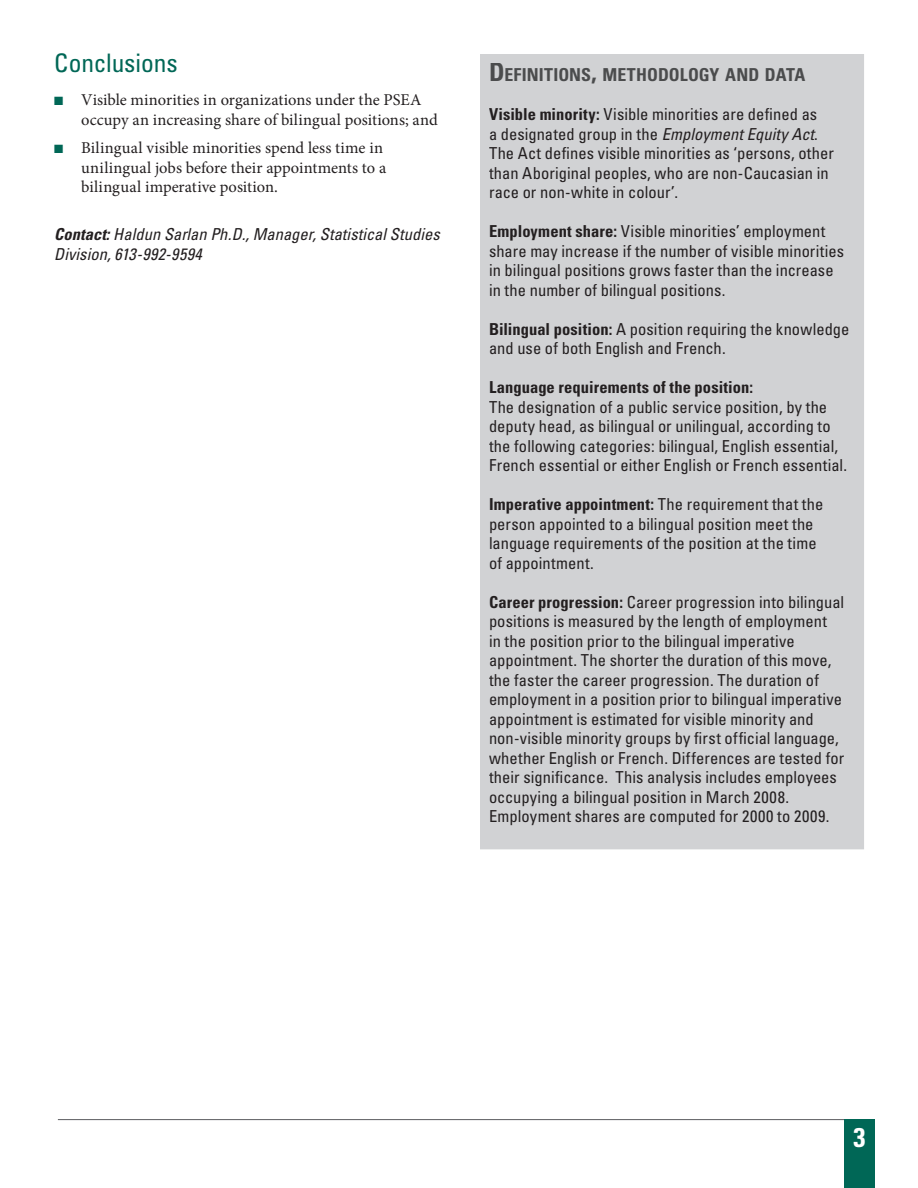
<style>
.page{position:relative;width:918px;height:1188px;background:#fff}
.page>*{position:absolute;margin:0;border:0;box-sizing:border-box;transform-origin:0 0}
.t1{font:700 condensed 27px "Univers LT Std";color:#fff}
.Sub-title{font:condensed 25.5px "Univers LT Std";letter-spacing:-.005em;color:#006756}
.Body_text{font:700 condensed 17.85px "Univers LT Std";color:#4b4c4d}
.Body_text-2{font:condensed 16.5px/19.5px "Univers LT Std";letter-spacing:.005em;color:#231f20}
.Bullet_indent__text{font:16.5px/19.5px "Minion Pro";color:#231f20}
.Body_text-3{font:italic condensed 16.5px/19.5px "Univers LT Std";letter-spacing:.005em;color:#231f20}
.s1{color:#006756}
.s2{font-weight:700}
.s3{font-size:25.5px}
.s4{font-style:italic}
</style>
<div class="page">
<hr style="left:58px;top:1119px;width:801px;height:1px;background:#6c6d70">
<div style="left:844px;top:1119px;width:30px;height:69px;background:#006756"></div>
<div style="left:484px;top:58px;width:376px;height:787px;background:#d1d2d4"></div>
<div style="left:480px;top:54px;width:384px;height:795px;border:9px solid #d1d2d4"></div>
<p class="Sub-title" style="left:54px;top:47px;width:125px">Conclusions</p>
<p class="Bullet_indent__text" style="left:81px;top:91px;width:358px;text-indent:-27px"><span class="s1">■</span> Visible minorities in organizations under the PSEA occupy an increasing share of bilingual positions; and</p>
<p class="Bullet_indent__text" style="left:81px;top:139px;width:307px;text-indent:-27px"><span class="s1">■</span> Bilingual visible minorities spend less time in unilingual jobs before their appointments to a bilingual imperative position.</p>
<p class="Body_text-3" style="left:54px;top:225px;width:387px"><span class="s2">Contact:</span> Haldun Sarlan Ph.D., Manager, Statistical Studies<br>Division, 613-992-9594</p>
<p class="Body_text" style="left:489px;top:64px;width:318px"><span class="s3">D</span>EFINITIONS<span class="s3">,</span> METHODOLOGY AND DATA</p>
<p class="Body_text-2" style="left:489px;top:105px;width:346px"><span class="s2">Visible minority:</span> Visible minorities are defined as<br>a designated group in the <span class="s4">Employment Equity Act</span>.<br>The Act defines visible minorities as ‘persons, other than Aboriginal peoples, who are non-Caucasian in race or non-white in colour’.</p>
<p class="Body_text-2" style="left:489px;top:222px;width:357px"><span class="s2">Employment share:</span> Visible minorities’ employment share may increase if the number of visible minorities in bilingual positions grows faster than the increase in the number of bilingual positions.</p>
<p class="Body_text-2" style="left:489px;top:319px;width:362px"><span class="s2">Bilingual position:</span> A position requiring the knowledge and use of both English and French.</p>
<p class="Body_text-2" style="left:489px;top:378px;width:360px"><span class="s2">Language requirements of the position:<br></span>The designation of a public service position, by the deputy head, as bilingual or unilingual, according to the following categories: bilingual, English essential, French essential or either English or French essential.</p>
<p class="Body_text-2" style="left:489px;top:495px;width:336px"><span class="s2">Imperative appointment:</span> The requirement that the person appointed to a bilingual position meet the language requirements of the position at the time of appointment.</p>
<p class="Body_text-2" style="left:489px;top:592px;width:357px"><span class="s2">Career progression:</span> Career progression into bilingual positions is measured by the length of employment<br>in the position prior to the bilingual imperative appointment. The shorter the duration of this move, the faster the career progression. The duration of employment in a position prior to bilingual imperative appointment is estimated for visible minority and non-visible minority groups by first official language, whether English or French. Differences are tested for their significance. This analysis includes employees occupying a bilingual position in March 2008.<br>Employment shares are computed for 2000 to 2009.</p>
<p class="t1" style="left:853px;top:1121px;width:13px">3</p>
</div>
